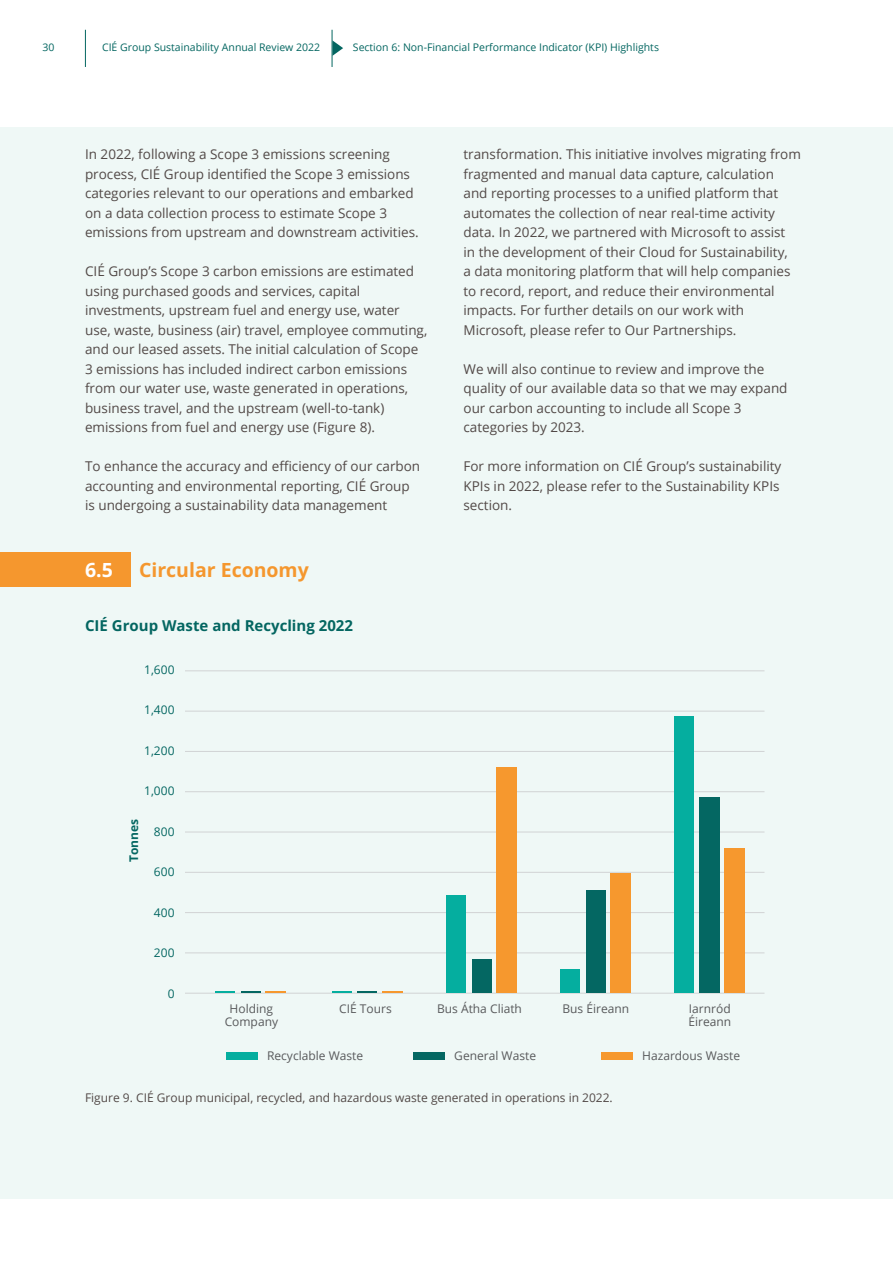
<style>
.page{position:relative;width:893px;height:1263px;background:#fff}
.page>*{position:absolute;margin:0;border:0;box-sizing:border-box;transform-origin:0 0}
.t1{font:700 19.5px "Open Sans";color:#f5972e}
.t2{font:700 19.5px "Open Sans";color:#fff}
.t3{font:700 15px "Open Sans";color:#046661}
.t4{font:13.5px/19.5px "Open Sans";color:#524947}
.t5{font:12px/13.5px "Open Sans";color:#58595b;text-align:center}
.t6{font:12px "Open Sans";color:#524947}
.t7{font:12px "Open Sans";color:#046762}
.t8{font:700 12px "Open Sans";color:#046762}
.t9{font:10.5px "Open Sans";color:#046661}
</style>
<div class="page">
<div style="left:0;top:128px;width:893px;height:1071px;background:#eff8f6"></div>
<hr style="left:85px;top:30px;width:1px;height:37px;background:#046661">
<hr style="left:332px;top:30px;width:1px;height:37px;background:#046661">
<svg style="left:332px;top:40px;width:11px;height:16px"></svg>
<div style="left:0;top:552px;width:130px;height:34px;background:#f5972e"></div>
<hr style="left:185px;top:993px;width:579px;height:1px;background:#d1d3d4">
<hr style="left:185px;top:952px;width:579px;height:1px;background:#d1d3d4">
<hr style="left:185px;top:912px;width:579px;height:1px;background:#d1d3d4">
<hr style="left:185px;top:872px;width:579px;height:1px;background:#d1d3d4">
<hr style="left:185px;top:832px;width:579px;height:1px;background:#d1d3d4">
<hr style="left:185px;top:791px;width:579px;height:1px;background:#d1d3d4">
<hr style="left:185px;top:751px;width:579px;height:1px;background:#d1d3d4">
<hr style="left:185px;top:711px;width:579px;height:1px;background:#d1d3d4">
<hr style="left:185px;top:670px;width:579px;height:1px;background:#d1d3d4">
<div style="left:675px;top:716px;width:19px;height:277px;background:#05ae9f"></div>
<div style="left:561px;top:970px;width:19px;height:23px;background:#05ae9f"></div>
<div style="left:447px;top:895px;width:19px;height:98px;background:#05ae9f"></div>
<div style="left:699px;top:797px;width:21px;height:196px;background:#046762"></div>
<div style="left:586px;top:890px;width:20px;height:103px;background:#046762"></div>
<div style="left:472px;top:960px;width:20px;height:33px;background:#046762"></div>
<div style="left:725px;top:849px;width:20px;height:144px;background:#f6982e"></div>
<div style="left:611px;top:874px;width:20px;height:119px;background:#f6982e"></div>
<div style="left:497px;top:768px;width:20px;height:225px;background:#f6982e"></div>
<svg style="left:332px;top:992px;width:19px;height:1px"></svg>
<svg style="left:357px;top:992px;width:20px;height:1px"></svg>
<hr style="left:382px;top:991px;width:20px;height:2px;background:#f6982e">
<svg style="left:216px;top:992px;width:19px;height:1px"></svg>
<svg style="left:241px;top:992px;width:20px;height:1px"></svg>
<hr style="left:266px;top:991px;width:20px;height:2px;background:#f6982e">
<div style="left:226px;top:1052px;width:32px;height:8px;background:#05ae9f"></div>
<div style="left:413px;top:1052px;width:32px;height:8px;background:#046762"></div>
<div style="left:601px;top:1052px;width:32px;height:8px;background:#f6982e"></div>
<p class="t9" style="left:43px;top:40px;width:14px">30</p>
<p class="t9" style="left:102px;top:40px;width:220px">CIÉ Group Sustainability Annual Review 2022</p>
<p class="t9" style="left:353px;top:40px;width:308px">Section 6: Non-Financial Performance Indicator (KPI) Highlights</p>
<p class="t4" style="left:85px;top:144px;width:335px">In 2022, following a Scope 3 emissions screening process, CIÉ Group identified the Scope 3 emissions categories relevant to our operations and embarked on a data collection process to estimate Scope 3 emissions from upstream and downstream activities.</p>
<p class="t4" style="left:85px;top:261px;width:344px">CIÉ Group’s Scope 3 carbon emissions are estimated using purchased goods and services, capital investments, upstream fuel and energy use, water use, waste, business (air) travel, employee commuting, and our leased assets. The initial calculation of Scope 3 emissions has included indirect carbon emissions from our water use, waste generated in operations, business travel, and the upstream (well-to-tank) emissions from fuel and energy use (Figure 8).</p>
<p class="t4" style="left:85px;top:456px;width:337px">To enhance the accuracy and efficiency of our carbon accounting and environmental reporting, CIÉ Group is undergoing a sustainability data management</p>
<h1 class="t2" style="left:85px;top:556px;width:29px">6.5</h1>
<h1 class="t1" style="left:139px;top:556px;width:171px">Circular Economy</h1>
<p class="t3" style="left:85px;top:615px;width:270px">CIÉ Group Waste and Recycling 2022</p>
<p class="t7" style="left:144px;top:661px;width:32px">1,600</p>
<p class="t7" style="left:144px;top:701px;width:32px">1,400</p>
<p class="t7" style="left:144px;top:742px;width:32px">1,200</p>
<p class="t7" style="left:144px;top:782px;width:32px">1,000</p>
<p class="t7" style="left:154px;top:823px;width:22px">800</p>
<p class="t7" style="left:154px;top:863px;width:22px">600</p>
<p class="t7" style="left:154px;top:904px;width:22px">400</p>
<p class="t7" style="left:154px;top:944px;width:22px">200</p>
<p class="t7" style="left:168px;top:985px;width:8px">0</p>
<p class="t8" style="left:126px;top:862px;width:45px;rotate:-90deg">Tonnes</p>
<p class="t4" style="left:463px;top:144px;width:339px">transformation. This initiative involves migrating from fragmented and manual data capture, calculation and reporting processes to a unified platform that automates the collection of near real-time activity data. In 2022, we partnered with Microsoft to assist<br>in the development of their Cloud for Sustainability,<br>a data monitoring platform that will help companies to record, report, and reduce their environmental impacts. For further details on our work with Microsoft, please refer to Our Partnerships.</p>
<p class="t4" style="left:463px;top:359px;width:326px">We will also continue to review and improve the quality of our available data so that we may expand our carbon accounting to include all Scope 3 categories by 2023.</p>
<p class="t4" style="left:463px;top:456px;width:319px">For more information on CIÉ Group’s sustainability<br>KPIs in 2022, please refer to the Sustainability KPIs section.</p>
<p class="t5" style="left:225px;top:1001px;width:55px">Holding<br>Company</p>
<p class="t5" style="left:339px;top:1001px;width:54px">CIÉ Tours</p>
<p class="t5" style="left:437px;top:1001px;width:86px">Bus Átha Cliath</p>
<p class="t5" style="left:688px;top:1001px;width:44px;text-align:left">Iarnród<br>Éireann</p>
<p class="t5" style="left:562px;top:1001px;width:68px">Bus Éireann</p>
<p class="t5" style="left:267px;top:1048px;width:98px">Recyclable Waste</p>
<p class="t5" style="left:454px;top:1048px;width:83px">General Waste</p>
<p class="t5" style="left:642px;top:1048px;width:100px">Hazardous Waste</p>
<p class="t6" style="left:85px;top:1089px;width:529px">Figure 9. CIÉ Group municipal, recycled, and hazardous waste generated in operations in 2022.</p>
</div>
